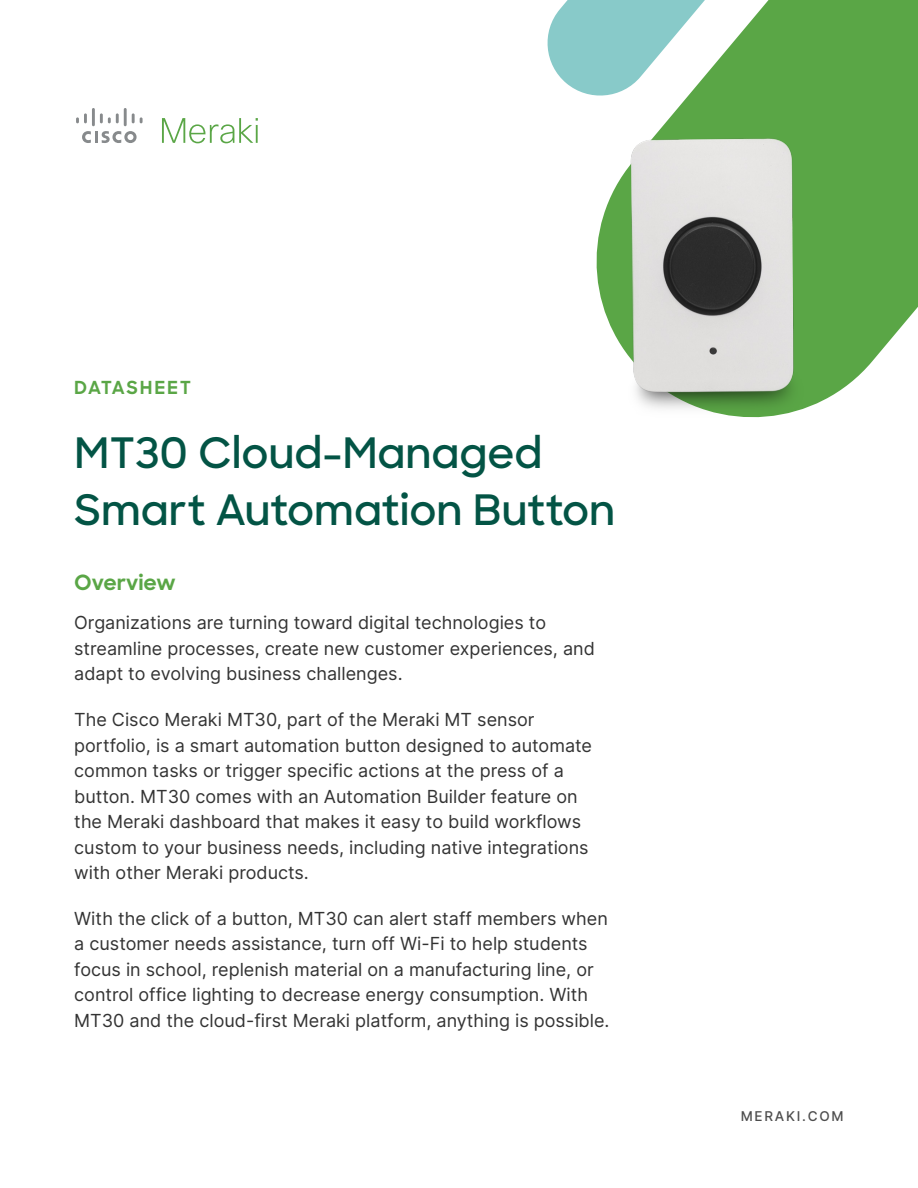
<style>
.page{position:relative;width:918px;height:1188px;background:#fff}
.page>*{position:absolute;margin:0;border:0;box-sizing:border-box;transform-origin:0 0}
.t1{font:600 42px/57px "Sharp Sans";color:#035445}
.t2{font:700 21px "Sharp Sans";color:#5aa646}
.t3{font:18px/25.5px "Inter";color:#333}
.t4{font:700 18px "Sharp Sans";letter-spacing:.095em;color:#5aa646}
.t5{font:500 13.5px "Inter";letter-spacing:.13em;color:#4d4d4d}
</style>
<div class="page">
<svg style="left:82px;top:131px;width:55px;height:12px"></svg>
<svg style="left:76px;top:113px;width:11px;height:10px"></svg>
<hr style="left:92px;top:108px;width:3px;height:18px;background:#878a8c">
<svg style="left:100px;top:113px;width:19px;height:10px"></svg>
<hr style="left:124px;top:108px;width:3px;height:18px;background:#878a8c">
<svg style="left:132px;top:113px;width:11px;height:10px"></svg>
<svg style="left:162px;top:118px;width:96px;height:25px"></svg>
<svg style="left:794px;top:0;width:124px;height:11px"></svg>
<svg style="left:547px;top:0;width:247px;height:90px"></svg>
<img style="left:576px;top:11px;width:342px;height:407px">
<p class="t4" style="left:74px;top:374px;width:119px">DATASHEET</p>
<h1 class="t1" style="left:74px;top:422px;width:543px">MT30 Cloud-Managed<br>Smart Automation Button</h1>
<p class="t2" style="left:74px;top:567px;width:103px">Overview</p>
<p class="t3" style="left:74px;top:610px;width:522px">Organizations are turning toward digital technologies to streamline processes, create new customer experiences, and adapt to evolving business challenges.</p>
<p class="t3" style="left:74px;top:706px;width:519px">The Cisco Meraki MT30, part of the Meraki MT sensor portfolio, is a smart automation button designed to automate common tasks or trigger specific actions at the press of a button. MT30 comes with an Automation Builder feature on the Meraki dashboard that makes it easy to build workflows custom to your business needs, including native integrations with other Meraki products.</p>
<p class="t3" style="left:74px;top:905px;width:537px">With the click of a button, MT30 can alert staff members when a customer needs assistance, turn off Wi-Fi to help students focus in school, replenish material on a manufacturing line, or control office lighting to decrease energy consumption. With MT30 and the cloud-first Meraki platform, anything is possible.</p>
<p class="t5" style="left:741px;top:1106px;width:105px">MERAKI.COM</p>
</div>
